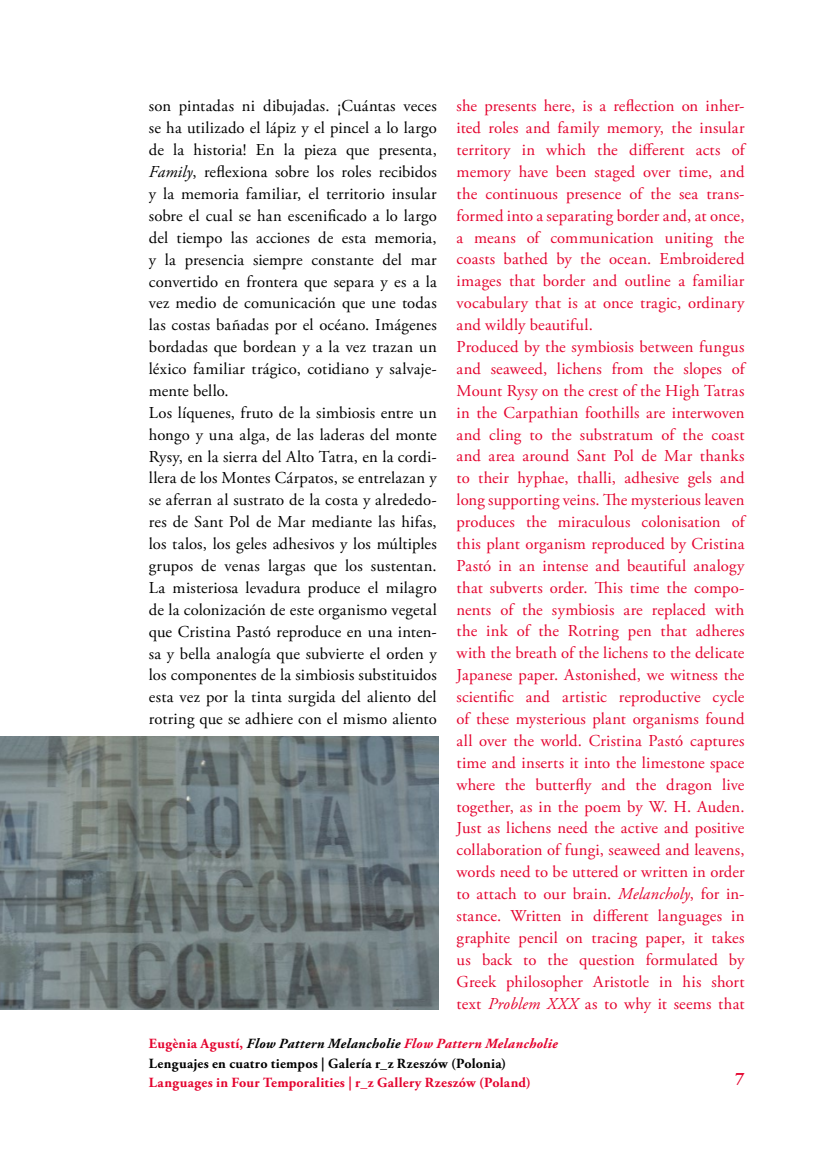
<style>
.page{position:relative;width:819px;height:1166px;background:#fff}
.page>*{position:absolute;margin:0;border:0;box-sizing:border-box;transform-origin:0 0}
.t1{font:700 17.5px "Adobe Garamond Pro";color:#e4032e}
.t2{font:16.62px/21.9px "Adobe Garamond Pro";letter-spacing:.01em;color:#e4032e}
.t3{font:16.62px/21.9px "Adobe Garamond Pro";letter-spacing:.01em;color:#000}
.t4{font:700 14px/19.2px "Adobe Garamond Pro";letter-spacing:.02em;color:#000}
.t5{font:700 14px "Adobe Garamond Pro";letter-spacing:.025em;color:#e4032e}
.s1{font-style:italic}
.s2{color:#e4032e}
.s3{font-style:italic;color:#e4032e}
</style>
<div class="page">
<img style="left:0;top:737px;width:438px;height:272px">
<p class="t3" style="left:149px;top:96px;width:289px">son pintadas ni dibujadas. ¡Cuántas veces se ha utilizado el lápiz y el pincel a lo largo de la historia! En la pieza que presenta, <span class="s1">Family</span>, reflexiona sobre los roles recibidos y la memoria familiar, el territorio insular sobre el cual se han escenificado a lo largo del tiempo las acciones de esta memoria, y la presencia siempre constante del mar convertido en frontera que separa y es a la vez medio de comunicación que une todas las costas bañadas por el océano. Imágenes bordadas que bordean y a la vez trazan un léxico familiar trágico, cotidiano y salvaje&shy;mente bello.<br>Los líquenes, fruto de la simbiosis entre un hongo y una alga, de las laderas del monte Rysy, en la sierra del Alto Tatra, en la cordi&shy;llera de los Montes Cárpatos, se entrelazan y se aferran al sustrato de la costa y alrededo&shy;res de Sant Pol de Mar mediante las hifas, los talos, los geles adhesivos y los múltiples grupos de venas largas que los sustentan.<br>La misteriosa levadura produce el milagro de la colonización de este organismo vegetal que Cristina Pastó reproduce en una inten&shy;sa y bella analogía que subvierte el orden y los componentes de la simbiosis substituidos esta vez por la tinta surgida del aliento del rotring que se adhiere con el mismo aliento</p>
<p class="t2" style="left:456px;top:96px;width:289px">she presents here, is a reflection on inher&shy;ited roles and family memory, the insular territory in which the different acts of memory have been staged over time, and the continuous presence of the sea trans&shy;formed into a separating border and, at once, a means of communication uniting the coasts bathed by the ocean. Embroidered images that border and outline a familiar vocabulary that is at once tragic, ordinary and wildly beautiful.<br>Produced by the symbiosis between fungus and seaweed, lichens from the slopes of Mount Rysy on the crest of the High Tatras in the Carpathian foothills are interwoven and cling to the substratum of the coast and area around Sant Pol de Mar thanks to their hyphae, thalli, adhesive gels and long supporting veins. The mysterious leaven produces the miraculous colonisation of this plant organism reproduced by Cristina Pastó in an intense and beautiful analogy that subverts order. This time the compo&shy;nents of the symbiosis are replaced with the ink of the Rotring pen that adheres with the breath of the lichens to the delicate Japanese paper. Astonished, we witness the scientific and artistic reproductive cycle of these mysterious plant organisms found all over the world. Cristina Pastó captures time and inserts it into the limestone space where the butterfly and the dragon live together, as in the poem by W. H. Auden.<br>Just as lichens need the active and positive collaboration of fungi, seaweed and leavens, words need to be uttered or written in order to attach to our brain. <span class="s1">Melancholy</span>, for in&shy;stance. Written in different languages in graphite pencil on tracing paper, it takes us back to the question formulated by Greek philosopher Aristotle in his short text <span class="s1">Problem XXX</span> as to why it seems that</p>
<p class="t4" style="left:149px;top:1034px;width:410px"><span class="s2">Eugènia Agustí,</span> <span class="s1">Flow Pattern Melancholie</span> <span class="s3">Flow Pattern Melancholie<br></span>Lenguajes en cuatro tiempos | Galería r_z Rzeszów (Polonia)</p>
<p class="t5" style="left:149px;top:1074px;width:383px">Languages in Four Temporalities | r_z Gallery Rzeszów (Poland)</p>
<p class="t1" style="left:735px;top:1068px;width:11px">7</p>
</div>
